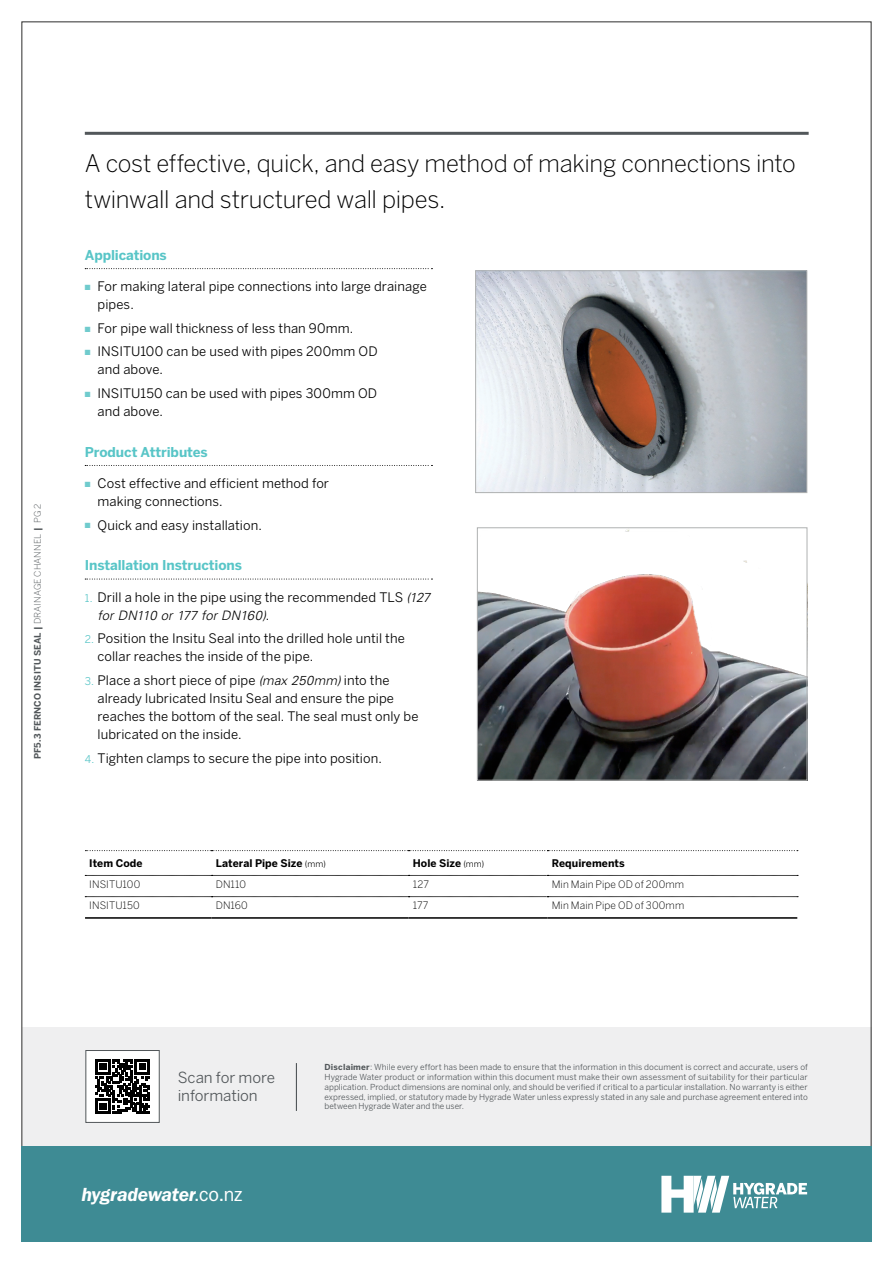
<style>
.page{position:relative;width:893px;height:1263px;background:#fff}
.page>*{position:absolute;margin:0;border:0;box-sizing:border-box;transform-origin:0 0}
.t1{font:300 24px/36px "Benton Sans";letter-spacing:-.015em;color:#000}
.t2{font:italic 600 19.65px "ITC Franklin Gothic Std";letter-spacing:-.015em;color:#fff}
.t3{font:15.15px/18.3px "Benton Sans";letter-spacing:-.005em;color:#52575a}
.t4{font:700 13.5px "Benton Sans";letter-spacing:-.01em;color:#58c5c7}
.t5{font:13.05px/18.1px "Benton Sans";letter-spacing:.005em;color:#000}
.t6{font:italic 300 13.05px "Univers LT Std";letter-spacing:-.01em;color:#000}
.t7{font:700 10.5px "Benton Sans";color:#000}
.t8{font:300 10.2px "Benton Sans";letter-spacing:.01em;color:#000}
.t9{font:700 9px "Benton Sans";letter-spacing:.01em;color:#52575a}
.t10{font:8.25px/9.8px "Benton Sans";color:#52575a;text-align:justify}
.s1{font-weight:300}
.s2{color:#70cbcd}
.s3{font-size:10.65px;color:#58c5c7}
.s4{font-family:"Univers LT Std";font-weight:300;font-style:italic}
.s5{font-family:"Benton Sans";font-weight:400;font-style:normal}
.s6{font-family:"Univers LT Std";font-weight:300;font-size:9px}
.s7{font-weight:400;font-style:normal}
.s8{font-weight:700}
</style>
<div class="page">
<div style="left:22px;top:1027px;width:849px;height:119px;background:#efeff0"></div>
<div style="left:86px;top:1050px;width:73px;height:72px;background:#fff"></div>
<svg style="left:95px;top:1059px;width:55px;height:55px"></svg>
<hr style="left:296px;top:1063px;width:1px;height:48px;background:#52575a">
<div style="left:21px;top:1147px;width:851px;height:95px;background:#3e8b94"></div>
<svg style="left:661px;top:1176px;width:146px;height:36px"></svg>
<hr style="left:85px;top:132px;width:724px;height:3px;background:#52575a">
<svg style="left:85px;top:268px;width:347px;height:1px"></svg>
<svg style="left:85px;top:465px;width:347px;height:1px"></svg>
<svg style="left:85px;top:579px;width:347px;height:1px"></svg>
<img style="left:479px;top:530px;width:326px;height:248px">
<div style="left:477px;top:528px;width:330px;height:252px;border:1px solid #afb1b1"></div>
<img style="left:477px;top:273px;width:328px;height:218px">
<div style="left:475px;top:271px;width:332px;height:222px;border:1px solid #afb1b1"></div>
<svg style="left:85px;top:896px;width:713px;height:1px"></svg>
<hr style="left:85px;top:917px;width:127px;height:2px;background:#000">
<hr style="left:212px;top:917px;width:196px;height:2px;background:#000">
<hr style="left:408px;top:917px;width:139px;height:2px;background:#000">
<hr style="left:547px;top:917px;width:250px;height:2px;background:#000">
<svg style="left:85px;top:850px;width:713px;height:1px"></svg>
<svg style="left:85px;top:875px;width:713px;height:1px"></svg>
<p class="t9" style="left:32px;top:759px;width:257px;rotate:-90deg">PF5.3 Fernco Insitu Seal | <span class="s1">DRAINAGE CHANNEL</span> | <span class="s1">PG 2</span></p>
<h1 class="t1" style="left:85px;top:145px;width:712px">A cost effective, quick, and easy method of making connections into twinwall and structured wall pipes.</h1>
<p class="t4" style="left:85px;top:247px;width:84px">Applications</p>
<p class="t5" style="left:98px;top:277px;width:331px;text-indent:-13px"><span class="s2">■</span> For making lateral pipe connections into large drainage pipes.</p>
<p class="t5" style="left:85px;top:319px;width:270px"><span class="s2">■</span> For pipe wall thickness of less than 90mm.</p>
<p class="t5" style="left:98px;top:342px;width:281px;text-indent:-13px"><span class="s2">■</span> INSITU100 can be used with pipes 200mm OD and above.</p>
<p class="t5" style="left:98px;top:384px;width:281px;text-indent:-13px"><span class="s2">■</span> INSITU150 can be used with pipes 300mm OD and above.</p>
<p class="t4" style="left:85px;top:444px;width:124px">Product Attributes</p>
<p class="t5" style="left:98px;top:474px;width:233px;text-indent:-13px"><span class="s2">■</span> Cost effective and efficient method for making connections.</p>
<p class="t5" style="left:85px;top:516px;width:179px"><span class="s2">■</span> Quick and easy installation.</p>
<p class="t4" style="left:85px;top:557px;width:159px">Installation Instructions</p>
<p class="t5" style="left:85px;top:588px;width:347px"><span class="s3">1.</span> Drill a hole in the pipe using the recommended TLS <span class="s4">(127</span></p>
<p class="t6" style="left:98px;top:607px;width:173px">for DN110 or 177 for DN160)<span class="s5">.</span></p>
<p class="t5" style="left:98px;top:629px;width:309px;text-indent:-13px"><span class="s3">2.</span> Position the Insitu Seal into the drilled hole until the collar reaches the inside of the pipe.</p>
<p class="t5" style="left:98px;top:671px;width:323px;text-indent:-13px"><span class="s3">3.</span> Place a short piece of pipe <span class="s4">(max 250mm)</span> into the already lubricated Insitu Seal and ensure the pipe reaches the bottom of the seal. The seal must only be lubricated on the inside.</p>
<p class="t5" style="left:85px;top:749px;width:299px"><span class="s3">4.</span> Tighten clamps to secure the pipe into position.</p>
<p class="t7" style="left:89px;top:857px;width:55px">Item Code</p>
<p class="t7" style="left:216px;top:857px;width:112px">Lateral Pipe Size <span class="s6">(mm)</span></p>
<p class="t7" style="left:413px;top:857px;width:73px">Hole Size <span class="s6">(mm)</span></p>
<p class="t7" style="left:552px;top:857px;width:75px">Requirements</p>
<p class="t8" style="left:89px;top:878px;width:52px">INSITU100</p>
<p class="t8" style="left:216px;top:878px;width:32px">DN110</p>
<p class="t8" style="left:413px;top:878px;width:18px">127</p>
<p class="t8" style="left:552px;top:878px;width:134px">Min Main Pipe OD of 200mm</p>
<p class="t8" style="left:89px;top:899px;width:52px">INSITU150</p>
<p class="t8" style="left:216px;top:899px;width:33px">DN160</p>
<p class="t8" style="left:413px;top:899px;width:17px">177</p>
<p class="t8" style="left:552px;top:899px;width:134px">Min Main Pipe OD of 300mm</p>
<p class="t3" style="left:178px;top:1068px;width:99px">Scan for more information</p>
<h2 class="t2" style="left:81px;top:1183px;width:163px">hygradewater<span class="s7">.co.nz</span></h2>
<p class="t10" style="left:325px;top:1062px;width:485px"><span class="s8">Disclaimer</span>: While every effort has been made to ensure that the information in this document is correct and accurate, users of Hygrade Water product or information within this document must make their own assessment of suitability for their particular application. Product dimensions are nominal only, and should be verified if critical to a particular installation. No warranty is either expressed, implied, or statutory made by Hygrade Water unless expressly stated in any sale and purchase agreement entered into between Hygrade Water and the user.</p>
</div>
